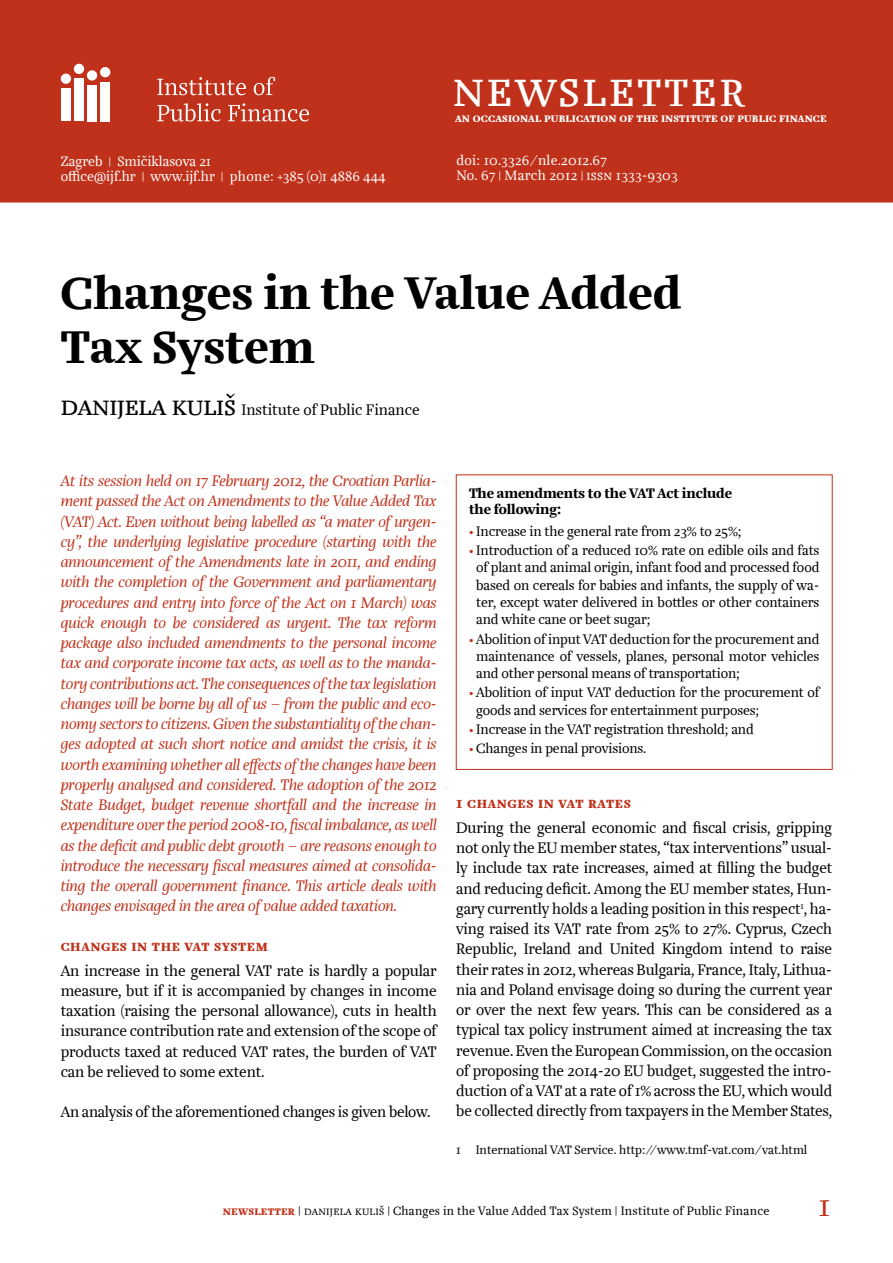
<style>
.page{position:relative;width:893px;height:1263px;background:#fff}
.page>*{position:absolute;margin:0;border:0;box-sizing:border-box;transform-origin:0 0}
.t1{font:49.35px "Marlene Pro";letter-spacing:.05em;color:#fff}
.t2{font:700 45px/54px "Marlene Pro";color:#000}
.t3{font:italic 15px/20.2px "Marlene Pro";letter-spacing:-.01em;color:#bf311a;text-align:justify}
.t4{font:15px/20.2px "Marlene Pro";letter-spacing:-.01em;color:#000;text-align:justify}
.t5{font:700 15px "Marlene Pro";letter-spacing:.04em;color:#bf311a}
.t6{font:13.5px/17.2px "Marlene Pro";letter-spacing:-.01em;color:#000;text-align:justify}
.t7{font:13.5px/15px "Marlene Pro";color:#fff}
.t8{font:13.5px/15px "Marlene Pro";letter-spacing:.02em;color:#fff}
.t9{font:700 13.5px/16.5px "Marlene Pro";letter-spacing:-.01em;color:#000}
.t10{font:12px "Marlene Pro";letter-spacing:.02em;color:#000}
.t11{font:12px "Marlene Pro";color:#000}
.t12{font:700 12px "Marlene Pro";letter-spacing:.01em;color:#fff}
.s1{font-weight:300;font-size:12px}
.s2{font-size:27px}
.s3{color:#bf311a}
.s4{font-weight:700;color:#bf311a}
.s5{font-weight:300}
</style>
<div class="page">
<div style="left:456px;top:475px;width:376px;height:295px;border:1px solid #bf311a"></div>
<div style="left:0;top:0;width:893px;height:203px;background:#bf311a"></div>
<div style="left:61px;top:89px;width:10px;height:32px;background:#fff"></div>
<div style="left:74px;top:79px;width:10px;height:42px;background:#fff"></div>
<div style="left:87px;top:85px;width:10px;height:36px;background:#fff"></div>
<div style="left:100px;top:82px;width:10px;height:39px;background:#fff"></div>
<div style="left:61px;top:74px;width:10px;height:10px;background:#fff;border-radius:50%"></div>
<div style="left:74px;top:64px;width:10px;height:10px;background:#fff;border-radius:50%"></div>
<div style="left:87px;top:70px;width:10px;height:11px;background:#fff;border-radius:50%"></div>
<div style="left:100px;top:67px;width:10px;height:10px;background:#fff;border-radius:50%"></div>
<svg style="left:157px;top:103px;width:64px;height:19px"></svg>
<svg style="left:228px;top:103px;width:81px;height:19px"></svg>
<svg style="left:157px;top:77px;width:89px;height:18px"></svg>
<svg style="left:254px;top:77px;width:21px;height:18px"></svg>
<h1 class="t1" style="left:452px;top:59px;width:290px">newsletter</h1>
<p class="t7" style="left:61px;top:154px;width:327px">Zagreb <span class="s1">|</span> Smičiklasova 21<br>office@ijf.hr <span class="s1">|</span> www.ijf.hr <span class="s1">|</span> phone: +385 (0)1 4886 444</p>
<p class="t12" style="left:455px;top:110px;width:373px">an occasional publication of the institute of public finance</p>
<p class="t8" style="left:456px;top:153px;width:223px">doi: 10.3326/nle.2012.67<br>No. 67 <span class="s1">|</span> March 2012 <span class="s1">|</span> issn 1333-9303</p>
<h2 class="t2" style="left:61px;top:267px;width:622px">Changes in the Value Added<br>Tax System</h2>
<p class="t4" style="left:61px;top:400px;width:360px"><span class="s2">danijela kuliš</span> Institute of Public Finance</p>
<p class="t3" style="left:61px;top:472px;width:378px">At its session held on 17 February 2012, the Croatian Parlia&shy;ment passed the Act on Amendments to the Value Added Tax (VAT) Act. Even without being labelled as “a mater of urgen&shy;cy”, the underlying legislative procedure (starting with the announcement of the Amendments late in 2011, and ending with the completion of the Government and parliamentary procedures and entry into force of the Act on 1 March) was quick enough to be considered as urgent. The tax reform package also included amendments to the personal income tax and corporate income tax acts, as well as to the manda&shy;tory contributions act. The consequences of the tax legislation changes will be borne by all of us – from the public and eco&shy;nomy sectors to citizens. Given the substantiality of the chan&shy;ges adopted at such short notice and amidst the crisis, it is worth examining whether all effects of the changes have been properly analysed and considered. The adoption of the 2012<br>State Budget, budget revenue shortfall and the increase in expenditure over the period 2008-10, fiscal imbalance, as well as the deficit and public debt growth – are reasons enough to introduce the necessary fiscal measures aimed at consolida&shy;ting the overall government finance. This article deals with changes envisaged in the area of value added taxation.</p>
<p class="t5" style="left:61px;top:936px;width:209px">Changes in the VAT System</p>
<p class="t4" style="left:61px;top:961px;width:377px">An increase in the general VAT rate is hardly a popular measure, but if it is accompanied by changes in income taxation (raising the personal allowance), cuts in health insurance contribution rate and extension of the scope of products taxed at reduced VAT rates, the burden of VAT can be relieved to some extent.</p>
<p class="t4" style="left:61px;top:1103px;width:371px">An analysis of the aforementioned changes is given below.</p>
<p class="t9" style="left:469px;top:485px;width:265px">The amendments to the VAT Act include the following:</p>
<p class="t6" style="left:469px;top:523px;width:274px"><span class="s3">•</span> Increase in the general rate from 23% to 25%;</p>
<p class="t6" style="left:476px;top:543px;width:345px;text-indent:-7px"><span class="s3">•</span> Introduction of a reduced 10% rate on edible oils and fats of plant and animal origin, infant food and processed food based on cereals for babies and infants, the supply of wa&shy;ter, except water delivered in bottles or other containers and white cane or beet sugar;</p>
<p class="t6" style="left:476px;top:631px;width:345px;text-indent:-7px"><span class="s3">•</span> Abolition of input VAT deduction for the procurement and maintenance of vessels, planes, personal motor vehicles and other personal means of transportation;</p>
<p class="t6" style="left:476px;top:685px;width:345px;text-indent:-7px"><span class="s3">•</span> Abolition of input VAT deduction for the procurement of goods and services for entertainment purposes;</p>
<p class="t6" style="left:469px;top:721px;width:286px"><span class="s3">•</span> Increase in the VAT registration threshold; and</p>
<p class="t6" style="left:469px;top:741px;width:179px"><span class="s3">•</span> Changes in penal provisions.</p>
<p class="t5" style="left:456px;top:793px;width:176px">1 Changes in VAT rates</p>
<p class="t4" style="left:456px;top:818px;width:378px">During the general economic and fiscal crisis, gripping not only the EU member states, “tax interventions” usual&shy;ly include tax rate increases, aimed at filling the budget and reducing deficit. Among the EU member states, Hun&shy;gary currently holds a leading position in this respect , ha&shy;ving raised its VAT rate from 25% to 27%. Cyprus, Czech Republic, Ireland and United Kingdom intend to raise their rates in 2012, whereas Bulgaria, France, Italy, Lithua&shy;nia and Poland envisage doing so during the current year or over the next few years. This can be considered as a typical tax policy instrument aimed at increasing the tax revenue. Even the European Commission, on the occasion of proposing the 2014-20 EU budget, suggested the intro&shy;duction of a VAT at a rate of 1% across the EU, which would be collected directly from taxpayers in the Member States,</p>
<p class="t11" style="left:476px;top:1143px;width:333px">International VAT Service. http://www.tmf-vat.com/vat.html</p>
<p class="t10" style="left:223px;top:1204px;width:548px"><span class="s4">newsletter</span> <span class="s5">| danijela kuliš |</span> Changes in the Value Added Tax System <span class="s5">|</span> Institute of Public Finance</p>
</div>
